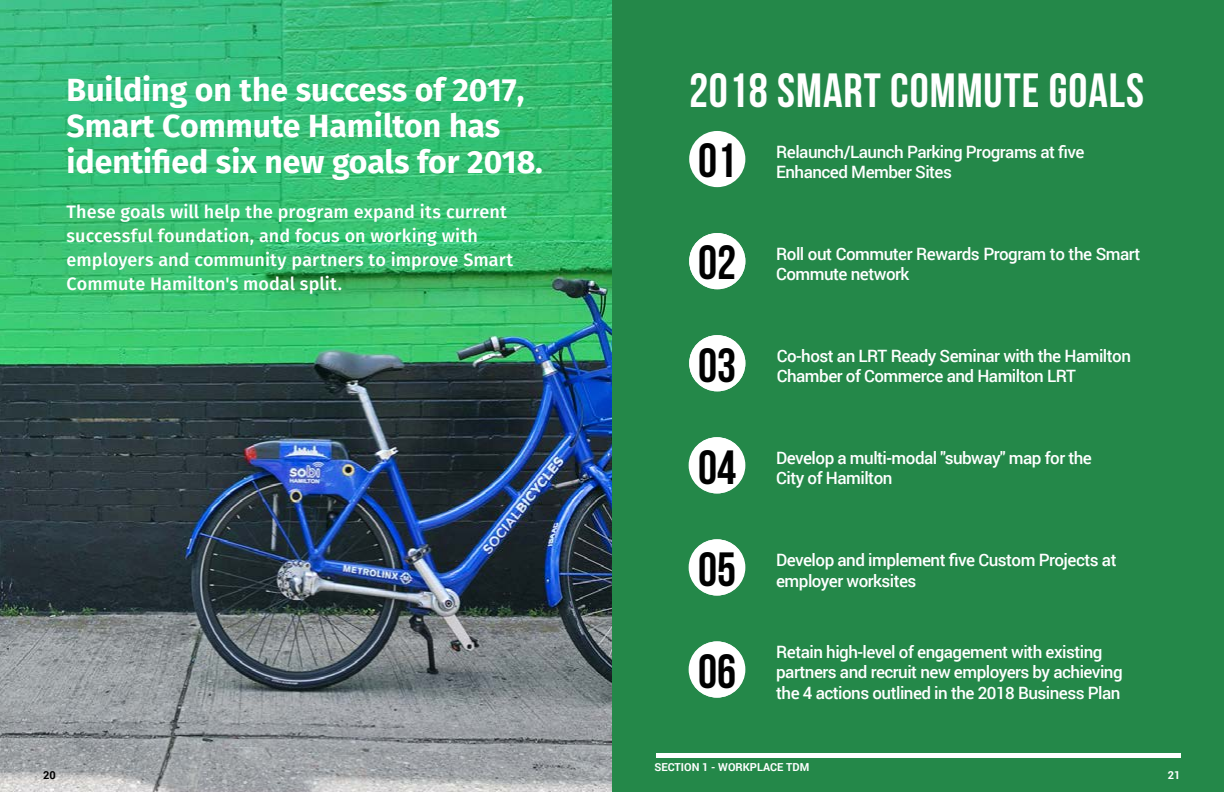
<style>
.page{position:relative;width:1224px;height:792px;background:#fff}
.page>*{position:absolute;margin:0;border:0;box-sizing:border-box;transform-origin:0 0}
.t1{font:48px "Bebas Neue";letter-spacing:.02em;color:#fff}
.t2{font:48px "Bebas Neue";color:#000}
.t3{font:700 32px/36px "Fira Sans";color:#fff}
.t4{font:500 18px/24px "Fira Sans";letter-spacing:.005em;color:#fff}
.t5{font:500 17px/20.4px "Roboto";letter-spacing:-.03em;color:#fff}
.t6{font:700 11px "Roboto";color:#fff}
.t7{font:700 11px "Roboto";color:#000}
</style>
<div class="page">
<img style="left:0;top:0;width:612px;height:792px">
<div style="left:612px;top:0;width:612px;height:792px;background:#248849"></div>
<hr style="left:656px;top:753px;width:524px;height:4px;background:#fff">
<div style="left:689px;top:131px;width:56px;height:56px;background:#fff;border-radius:50%"></div>
<div style="left:689px;top:233px;width:56px;height:56px;background:#fff;border-radius:50%"></div>
<div style="left:689px;top:335px;width:56px;height:56px;background:#fff;border-radius:50%"></div>
<div style="left:689px;top:437px;width:56px;height:56px;background:#fff;border-radius:50%"></div>
<div style="left:689px;top:539px;width:56px;height:57px;background:#fff;border-radius:50%"></div>
<div style="left:689px;top:641px;width:56px;height:57px;background:#fff;border-radius:50%"></div>
<h2 class="t3" style="left:67px;top:70px;width:478px">Building on the success of 2017,<br>Smart Commute Hamilton has identified six new goals for 2018.</h2>
<p class="t4" style="left:67px;top:199px;width:448px">These goals will help the program expand its current successful foundation, and focus on working with employers and community partners to improve Smart Commute Hamilton's modal split.</p>
<h1 class="t1" style="left:689px;top:64px;width:457px">2018 SMART COMMUTE GOALS</h1>
<h1 class="t2" style="left:698px;top:134px;width:40px">01</h1>
<p class="t5" style="left:776px;top:141px;width:310px">Relaunch/Launch Parking Programs at five<br>Enhanced Member Sites</p>
<h1 class="t2" style="left:698px;top:237px;width:40px">02</h1>
<p class="t5" style="left:776px;top:243px;width:366px">Roll out Commuter Rewards Program to the Smart<br>Commute network</p>
<h1 class="t2" style="left:698px;top:339px;width:40px">03</h1>
<p class="t5" style="left:777px;top:345px;width:356px">Co-host an LRT Ready Seminar with the Hamilton<br>Chamber of Commerce and Hamilton LRT</p>
<h1 class="t2" style="left:698px;top:441px;width:40px">04</h1>
<p class="t5" style="left:776px;top:447px;width:317px">Develop a multi-modal "subway" map for the<br>City of Hamilton</p>
<h1 class="t2" style="left:698px;top:543px;width:40px">05</h1>
<p class="t5" style="left:776px;top:549px;width:342px">Develop and implement five Custom Projects at employer worksites</p>
<h1 class="t2" style="left:698px;top:645px;width:40px">06</h1>
<p class="t5" style="left:776px;top:641px;width:348px">Retain high-level of engagement with existing partners and recruit new employers by achieving the 4 actions outlined in the 2018 Business Plan</p>
<p class="t6" style="left:655px;top:759px;width:156px">SECTION 1 - WORKPLACE TDM</p>
<p class="t7" style="left:43px;top:768px;width:14px">20</p>
<p class="t6" style="left:1168px;top:768px;width:14px">21</p>
</div>
